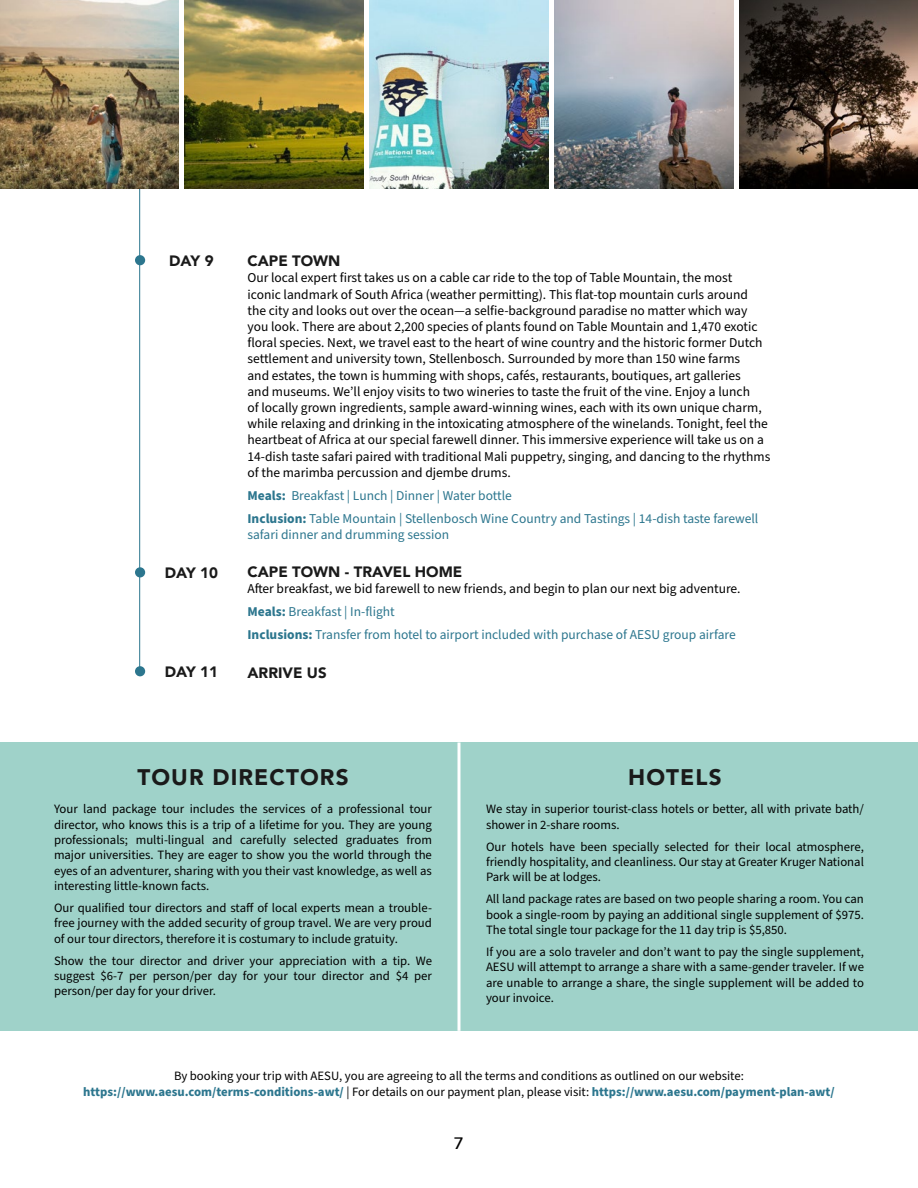
<style>
.page{position:relative;width:918px;height:1188px;background:#fff}
.page>*{position:absolute;margin:0;border:0;box-sizing:border-box;transform-origin:0 0}
.t1{font:900 22.5px "Avenir";letter-spacing:.05em;color:#1a1a1a}
.t2{font:500 16.5px "Avenir";color:#000101;scale:1.1 1}
.t3{font:900 15px "Avenir";color:#1a1a1a}
.t4{font:13.5px/16.2px "Source Sans Pro";color:#000}
.t5{font:13.5px/23px "Source Sans Pro";color:#2c768e}
.t6{font:12.75px/15.3px "Source Sans Pro";color:#000;text-align:justify}
.s1{font-weight:700}
.s2{color:#000}
.s3{font-weight:700;color:#2c768e}
</style>
<div class="page">
<div style="left:0;top:742px;width:918px;height:289px;background:#9fd2c9"></div>
<hr style="left:458px;top:742px;width:2px;height:289px;background:#fff">
<hr style="left:139px;top:0;width:1px;height:671px;background:#2c768e">
<div style="left:135px;top:255px;width:10px;height:10px;background:#2c768e;border-radius:50%"></div>
<div style="left:135px;top:567px;width:10px;height:10px;background:#2c768e;border-radius:50%"></div>
<div style="left:135px;top:666px;width:10px;height:10px;background:#2c768e;border-radius:50%"></div>
<img style="left:740px;top:0;width:178px;height:189px">
<img style="left:555px;top:0;width:178px;height:189px">
<img style="left:185px;top:1px;width:178px;height:188px">
<img style="left:370px;top:0;width:178px;height:189px">
<img style="left:0;top:0;width:178px;height:189px">
<p class="t3" style="left:169px;top:248px;width:46px">DAY 9</p>
<p class="t3" style="left:165px;top:560px;width:55px">DAY 10</p>
<p class="t3" style="left:165px;top:659px;width:55px">DAY 11</p>
<p class="t3" style="left:248px;top:248px;width:95px">CAPE TOWN</p>
<p class="t4" style="left:248px;top:270px;width:524px">Our local expert first takes us on a cable car ride to the top of Table Mountain, the most<br>iconic landmark of South Africa (weather permitting). This flat-top mountain curls around<br>the city and looks out over the ocean—a selfie-background paradise no matter which way you look. There are about 2,200 species of plants found on Table Mountain and 1,470 exotic floral species. Next, we travel east to the heart of wine country and the historic former Dutch settlement and university town, Stellenbosch. Surrounded by more than 150 wine farms<br>and estates, the town is humming with shops, cafés, restaurants, boutiques, art galleries<br>and museums. We’ll enjoy visits to two wineries to taste the fruit of the vine. Enjoy a lunch<br>of locally grown ingredients, sample award-winning wines, each with its own unique charm, while relaxing and drinking in the intoxicating atmosphere of the winelands. Tonight, feel the heartbeat of Africa at our special farewell dinner. This immersive experience will take us on a 14-dish taste safari paired with traditional Mali puppetry, singing, and dancing to the rhythms of the marimba percussion and djembe drums.</p>
<p class="t5" style="left:248px;top:484px;width:512px"><span class="s1">Meals:</span> Breakfast | Lunch | Dinner | Water bottle<br><span class="s1">Inclusion:</span> Table Mountain | Stellenbosch Wine Country and Tastings | 14-dish taste farewell</p>
<p class="t5" style="left:248px;top:523px;width:203px">safari dinner and drumming session</p>
<p class="t3" style="left:248px;top:559px;width:216px">CAPE TOWN - TRAVEL HOME</p>
<p class="t5" style="left:248px;top:578px;width:495px"><span class="s2">After breakfast, we bid farewell to new friends, and begin to plan our next big adventure.<br></span><span class="s1">Meals:</span> Breakfast | In-flight<br><span class="s1">Inclusions:</span> Transfer from hotel to airport included with purchase of AESU group airfare</p>
<p class="t3" style="left:248px;top:659px;width:81px">ARRIVE US</p>
<h1 class="t1" style="left:137px;top:758px;width:213px">TOUR DIRECTORS</h1>
<p class="t6" style="left:54px;top:802px;width:380px">Your land package tour includes the services of a professional tour director, who knows this is a trip of a lifetime for you. They are young professionals; multi-lingual and carefully selected graduates from major universities. They are eager to show you the world through the eyes of an adventurer, sharing with you their vast knowledge, as well as interesting little-known facts.</p>
<p class="t6" style="left:54px;top:901px;width:379px">Our qualified tour directors and staff of local experts mean a trouble&shy;free journey with the added security of group travel. We are very proud of our tour directors, therefore it is costumary to include gratuity.</p>
<p class="t6" style="left:54px;top:953px;width:380px">Show the tour director and driver your appreciation with a tip. We suggest $6-7 per person/per day for your tour director and $4 per person/per day for your driver.</p>
<h1 class="t1" style="left:628px;top:758px;width:95px">HOTELS</h1>
<p class="t6" style="left:486px;top:802px;width:379px">We stay in superior tourist-class hotels or better, all with private bath/ shower in 2-share rooms.</p>
<p class="t6" style="left:486px;top:839px;width:379px">Our hotels have been specially selected for their local atmosphere, friendly hospitality, and cleanliness. Our stay at Greater Kruger National Park will be at lodges.</p>
<p class="t6" style="left:486px;top:892px;width:380px">All land package rates are based on two people sharing a room. You can book a single-room by paying an additional single supplement of $975.<br>The total single tour package for the 11 day trip is $5,850.</p>
<p class="t6" style="left:486px;top:945px;width:380px">If you are a solo traveler and don’t want to pay the single supplement, AESU will attempt to arrange a share with a same-gender traveler. If we are unable to arrange a share, the single supplement will be added to your invoice.</p>
<p class="t6" style="left:83px;top:1069px;width:753px;text-align:center">By booking your trip with AESU, you are agreeing to all the terms and conditions as outlined on our website: <span class="s3">https://www.aesu.com/terms-conditions-awt/</span> | For details on our payment plan, please visit: <span class="s3">https://www.aesu.com/payment-plan-awt/</span></p>
<p class="t2" style="left:454px;top:1129px;width:11px">7</p>
</div>
